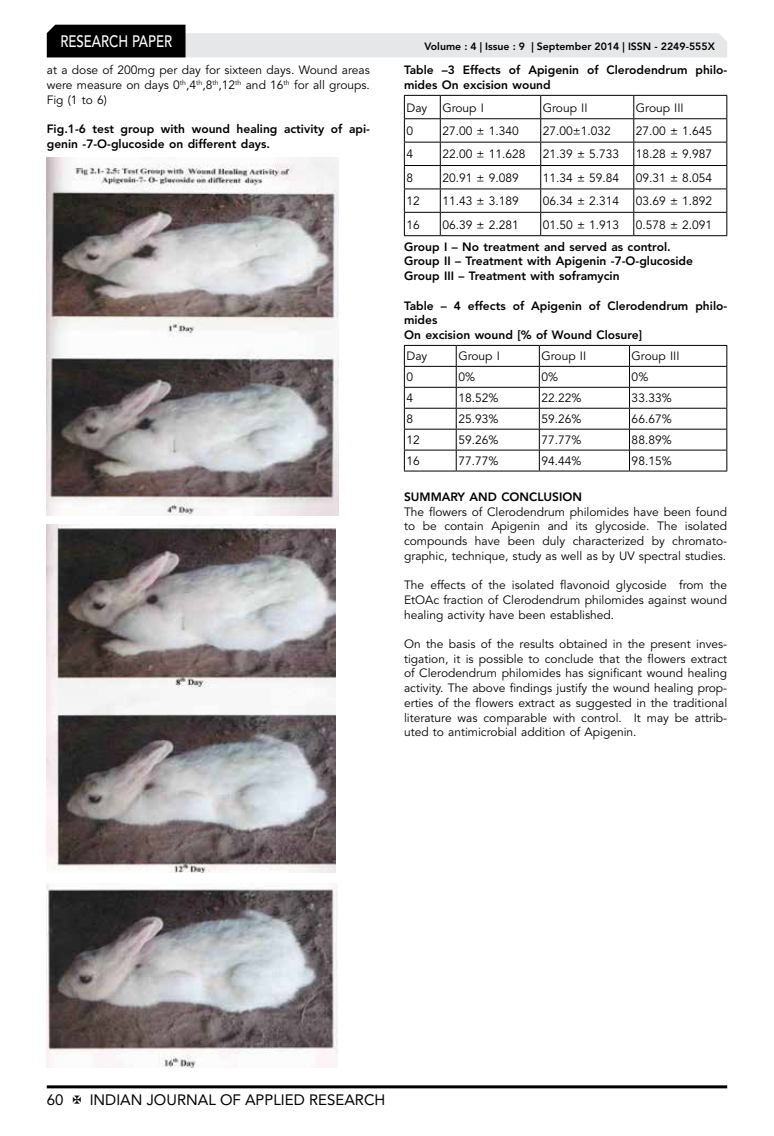
<style>
.page{position:relative;width:774px;height:1136px;background:#fff}
.page>*{position:absolute;margin:0;border:0;box-sizing:border-box;transform-origin:0 0}
.t1{font:500 16.5px "Avenir LT Std";color:#fff;scale:.8 1}
.t2{font:15px "Avenir LT Std";color:#000}
.t3{font:12px/14.7px "Avenir LT Std";color:#000;text-align:justify}
.t4{font:800 12px/14.7px "Avenir LT Std";color:#000}
.t5{font:800 10.5px "Avenir LT Std";color:#000}
</style>
<div class="page">
<hr style="left:47px;top:1085px;width:680px;height:3px;background:#000">
<svg style="left:47px;top:25px;width:680px;height:32px"></svg>
<img style="left:47px;top:158px;width:291px;height:357px">
<img style="left:47px;top:524px;width:289px;height:348px">
<img style="left:47px;top:883px;width:290px;height:184px">
<svg style="left:405px;top:96px;width:321px;height:139px"></svg>
<hr style="left:404px;top:118px;width:36px;height:1px;background:#000">
<hr style="left:440px;top:118px;width:101px;height:1px;background:#000">
<hr style="left:541px;top:118px;width:93px;height:1px;background:#000">
<hr style="left:634px;top:118px;width:93px;height:1px;background:#000">
<hr style="left:404px;top:142px;width:36px;height:1px;background:#000">
<hr style="left:440px;top:142px;width:101px;height:1px;background:#000">
<hr style="left:541px;top:142px;width:93px;height:1px;background:#000">
<hr style="left:634px;top:142px;width:93px;height:1px;background:#000">
<hr style="left:404px;top:165px;width:36px;height:1px;background:#000">
<hr style="left:440px;top:165px;width:101px;height:1px;background:#000">
<hr style="left:541px;top:165px;width:93px;height:1px;background:#000">
<hr style="left:634px;top:165px;width:93px;height:1px;background:#000">
<hr style="left:404px;top:188px;width:36px;height:1px;background:#000">
<hr style="left:440px;top:188px;width:101px;height:1px;background:#000">
<hr style="left:541px;top:188px;width:93px;height:1px;background:#000">
<hr style="left:634px;top:188px;width:93px;height:1px;background:#000">
<hr style="left:404px;top:212px;width:36px;height:1px;background:#000">
<hr style="left:440px;top:212px;width:101px;height:1px;background:#000">
<svg style="left:440px;top:96px;width:1px;height:139px"></svg>
<hr style="left:541px;top:212px;width:93px;height:1px;background:#000">
<svg style="left:540px;top:96px;width:1px;height:139px"></svg>
<hr style="left:634px;top:212px;width:93px;height:1px;background:#000">
<svg style="left:633px;top:96px;width:1px;height:139px"></svg>
<hr style="left:404px;top:95px;width:36px;height:1px;background:#000">
<hr style="left:440px;top:95px;width:101px;height:1px;background:#000">
<hr style="left:541px;top:95px;width:93px;height:1px;background:#000">
<hr style="left:634px;top:95px;width:93px;height:1px;background:#000">
<svg style="left:404px;top:96px;width:1px;height:139px"></svg>
<svg style="left:726px;top:96px;width:1px;height:139px"></svg>
<hr style="left:404px;top:235px;width:36px;height:1px;background:#000">
<hr style="left:440px;top:235px;width:101px;height:1px;background:#000">
<hr style="left:541px;top:235px;width:93px;height:1px;background:#000">
<hr style="left:634px;top:235px;width:93px;height:1px;background:#000">
<svg style="left:405px;top:346px;width:321px;height:124px"></svg>
<hr style="left:404px;top:366px;width:52px;height:1px;background:#000">
<hr style="left:456px;top:366px;width:83px;height:1px;background:#000">
<hr style="left:539px;top:366px;width:90px;height:1px;background:#000">
<hr style="left:629px;top:366px;width:98px;height:1px;background:#000">
<hr style="left:404px;top:387px;width:52px;height:1px;background:#000">
<hr style="left:456px;top:387px;width:83px;height:1px;background:#000">
<hr style="left:539px;top:387px;width:90px;height:1px;background:#000">
<hr style="left:629px;top:387px;width:98px;height:1px;background:#000">
<hr style="left:404px;top:408px;width:52px;height:1px;background:#000">
<hr style="left:456px;top:408px;width:83px;height:1px;background:#000">
<hr style="left:539px;top:408px;width:90px;height:1px;background:#000">
<hr style="left:629px;top:408px;width:98px;height:1px;background:#000">
<hr style="left:404px;top:429px;width:52px;height:1px;background:#000">
<hr style="left:456px;top:429px;width:83px;height:1px;background:#000">
<hr style="left:539px;top:429px;width:90px;height:1px;background:#000">
<hr style="left:629px;top:429px;width:98px;height:1px;background:#000">
<hr style="left:404px;top:449px;width:52px;height:1px;background:#000">
<hr style="left:456px;top:449px;width:83px;height:1px;background:#000">
<svg style="left:456px;top:346px;width:1px;height:124px"></svg>
<hr style="left:539px;top:449px;width:90px;height:1px;background:#000">
<svg style="left:539px;top:346px;width:1px;height:124px"></svg>
<hr style="left:629px;top:449px;width:98px;height:1px;background:#000">
<svg style="left:629px;top:346px;width:1px;height:124px"></svg>
<hr style="left:404px;top:345px;width:52px;height:1px;background:#000">
<hr style="left:456px;top:345px;width:83px;height:1px;background:#000">
<hr style="left:539px;top:345px;width:90px;height:1px;background:#000">
<hr style="left:629px;top:345px;width:98px;height:1px;background:#000">
<svg style="left:404px;top:346px;width:1px;height:124px"></svg>
<svg style="left:726px;top:346px;width:1px;height:124px"></svg>
<hr style="left:404px;top:470px;width:52px;height:1px;background:#000">
<hr style="left:456px;top:470px;width:83px;height:1px;background:#000">
<hr style="left:539px;top:470px;width:90px;height:1px;background:#000">
<hr style="left:629px;top:470px;width:98px;height:1px;background:#000">
<h1 class="t1" style="left:60px;top:32px;width:139px">RESEARCH PAPER</h1>
<p class="t3" style="left:47px;top:63px;width:325px">at a dose of 200mg per day for sixteen days. Wound areas were measure on days 0<sup>th</sup>,4<sup>th</sup>,8<sup>th</sup>,12<sup>th</sup> and 16<sup>th</sup> for all groups.<br>Fig (1 to 6)</p>
<p class="t4" style="left:47px;top:122px;width:325px">Fig.1-6 test group with wound healing activity of api&shy;genin -7-O-glucoside on different days.</p>
<p class="t5" style="left:424px;top:41px;width:292px">Volume : 4 | Issue : 9 | September 2014 | ISSN - 2249-555X</p>
<p class="t4" style="left:404px;top:63px;width:325px">Table –3 Effects of Apigenin of Clerodendrum philo&shy;mides On excision wound</p>
<p class="t3" style="left:406px;top:100px;width:22px">Day</p>
<p class="t3" style="left:442px;top:100px;width:43px">Group I</p>
<p class="t3" style="left:543px;top:100px;width:46px">Group II</p>
<p class="t3" style="left:636px;top:100px;width:49px">Group III</p>
<p class="t3" style="left:406px;top:124px;width:8px">0</p>
<p class="t3" style="left:442px;top:124px;width:78px">27.00 ± 1.340</p>
<p class="t3" style="left:543px;top:124px;width:70px">27.00±1.032</p>
<p class="t3" style="left:636px;top:124px;width:78px">27.00 ± 1.645</p>
<p class="t3" style="left:406px;top:147px;width:8px">4</p>
<p class="t3" style="left:442px;top:147px;width:85px">22.00 ± 11.628</p>
<p class="t3" style="left:543px;top:147px;width:78px">21.39 ± 5.733</p>
<p class="t3" style="left:636px;top:147px;width:78px">18.28 ± 9.987</p>
<p class="t3" style="left:406px;top:171px;width:8px">8</p>
<p class="t3" style="left:442px;top:171px;width:78px">20.91 ± 9.089</p>
<p class="t3" style="left:543px;top:171px;width:78px">11.34 ± 59.84</p>
<p class="t3" style="left:636px;top:171px;width:78px">09.31 ± 8.054</p>
<p class="t3" style="left:406px;top:194px;width:15px">12</p>
<p class="t3" style="left:442px;top:194px;width:78px">11.43 ± 3.189</p>
<p class="t3" style="left:543px;top:194px;width:78px">06.34 ± 2.314</p>
<p class="t3" style="left:636px;top:194px;width:78px">03.69 ± 1.892</p>
<p class="t3" style="left:406px;top:217px;width:15px">16</p>
<p class="t3" style="left:442px;top:217px;width:78px">06.39 ± 2.281</p>
<p class="t3" style="left:543px;top:217px;width:78px">01.50 ± 1.913</p>
<p class="t3" style="left:636px;top:217px;width:78px">0.578 ± 2.091</p>
<p class="t4" style="left:404px;top:239px;width:290px">Group I – No treatment and served as control.<br>Group II – Treatment with Apigenin -7-O-glucoside<br>Group III – Treatment with soframycin</p>
<p class="t4" style="left:404px;top:298px;width:325px">Table – 4 effects of Apigenin of Clerodendrum philo&shy;mides<br>On excision wound [% of Wound Closure]</p>
<p class="t3" style="left:406px;top:349px;width:22px">Day</p>
<p class="t3" style="left:458px;top:349px;width:43px">Group I</p>
<p class="t3" style="left:541px;top:349px;width:46px">Group II</p>
<p class="t3" style="left:632px;top:349px;width:49px">Group III</p>
<p class="t3" style="left:406px;top:370px;width:8px">0</p>
<p class="t3" style="left:458px;top:370px;width:18px">0%</p>
<p class="t3" style="left:541px;top:370px;width:18px">0%</p>
<p class="t3" style="left:632px;top:370px;width:18px">0%</p>
<p class="t3" style="left:406px;top:391px;width:8px">4</p>
<p class="t3" style="left:458px;top:391px;width:42px">18.52%</p>
<p class="t3" style="left:541px;top:391px;width:42px">22.22%</p>
<p class="t3" style="left:632px;top:391px;width:42px">33.33%</p>
<p class="t3" style="left:406px;top:412px;width:8px">8</p>
<p class="t3" style="left:458px;top:412px;width:42px">25.93%</p>
<p class="t3" style="left:541px;top:412px;width:42px">59.26%</p>
<p class="t3" style="left:632px;top:412px;width:42px">66.67%</p>
<p class="t3" style="left:406px;top:433px;width:15px">12</p>
<p class="t3" style="left:458px;top:433px;width:42px">59.26%</p>
<p class="t3" style="left:541px;top:433px;width:42px">77.77%</p>
<p class="t3" style="left:632px;top:433px;width:42px">88.89%</p>
<p class="t3" style="left:406px;top:454px;width:15px">16</p>
<p class="t3" style="left:458px;top:454px;width:42px">77.77%</p>
<p class="t3" style="left:541px;top:454px;width:42px">94.44%</p>
<p class="t3" style="left:632px;top:454px;width:42px">98.15%</p>
<p class="t4" style="left:404px;top:489px;width:179px">SUMMARY AND CONCLUSION</p>
<p class="t3" style="left:404px;top:504px;width:325px">The flowers of Clerodendrum philomides have been found to be contain Apigenin and its glycoside. The isolated compounds have been duly characterized by chromato&shy;graphic, technique, study as well as by UV spectral studies.</p>
<p class="t3" style="left:404px;top:578px;width:325px">The effects of the isolated flavonoid glycoside from the EtOAc fraction of Clerodendrum philomides against wound healing activity have been established.</p>
<p class="t3" style="left:404px;top:636px;width:325px">On the basis of the results obtained in the present inves&shy;tigation, it is possible to conclude that the flowers extract of Clerodendrum philomides has significant wound healing activity. The above findings justify the wound healing prop&shy;erties of the flowers extract as suggested in the traditional literature was comparable with control. It may be attrib&shy;uted to antimicrobial addition of Apigenin.</p>
<p class="t2" style="left:47px;top:1090px;width:18px">60</p>
<p class="t2" style="left:90px;top:1090px;width:297px">INDIAN JOURNAL OF APPLIED RESEARCH</p>
</div>
